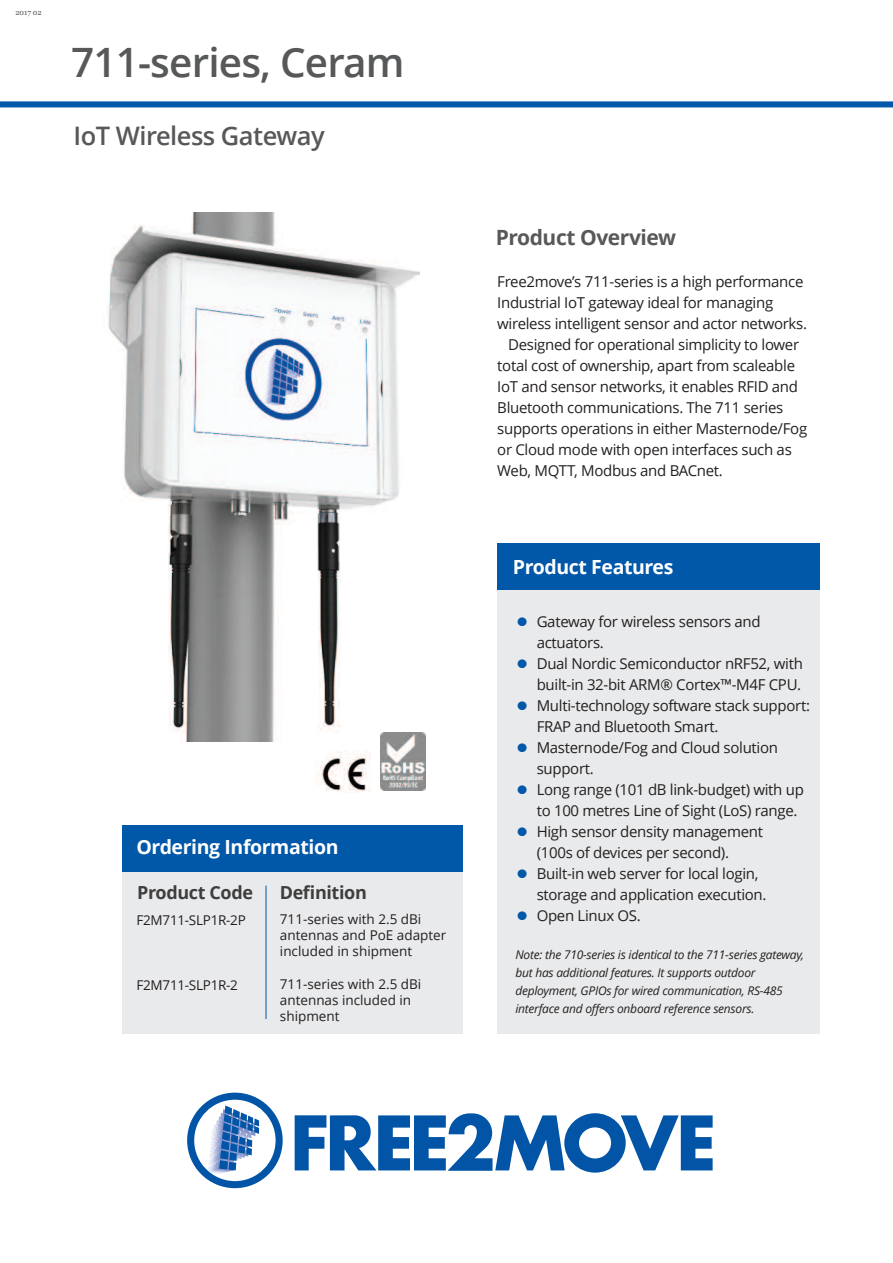
<style>
.page{position:relative;width:893px;height:1263px;background:#fff}
.page>*{position:absolute;margin:0;border:0;box-sizing:border-box;transform-origin:0 0}
.t1{font:600 40.5px "Open Sans";letter-spacing:-.02em;color:#57585a}
.t2{font:600 25.5px "Open Sans";letter-spacing:-.02em;color:#57585a}
.t3{font:700 21px "Open Sans";letter-spacing:-.02em;color:#57585a}
.t4{font:700 19.5px "Open Sans";letter-spacing:-.02em;color:#fff}
.t5{font:700 18px "Open Sans";letter-spacing:-.02em;color:#3e3e3f}
.t6{font:15px/21px "Open Sans";letter-spacing:-.02em;color:#231f20}
.t7{font:13.5px/16.4px "Open Sans";color:#231f20}
.t8{font:13.5px "Open Sans";letter-spacing:-.02em;color:#231f20}
.t9{font:italic 12px/18px "Open Sans";letter-spacing:-.02em;color:#231f20}
.t10{font:7.5px "Georgia";color:#57585a}
.s1{font-family:"Georgia";font-size:34.5px;color:#0157a8}
</style>
<div class="page">
<div style="left:497px;top:586px;width:323px;height:448px;background:#e9eaeb"></div>
<div style="left:0;top:101px;width:893px;height:6px;background:#0157a8"></div>
<div style="left:497px;top:543px;width:323px;height:47px;background:#0157a8"></div>
<img style="left:108px;top:212px;width:311px;height:530px">
<svg style="left:295px;top:1113px;width:418px;height:59px"></svg>
<svg style="left:187px;top:1093px;width:96px;height:95px"></svg>
<img style="left:380px;top:732px;width:45px;height:58px">
<img style="left:316px;top:750px;width:55px;height:42px">
<div style="left:122px;top:867px;width:341px;height:167px;background:#e9eaeb"></div>
<div style="left:122px;top:825px;width:341px;height:47px;background:#0157a8"></div>
<hr style="left:266px;top:886px;width:1px;height:133px;background:#0157a8">
<p class="t10" style="left:15px;top:8px;width:28px">2017 02</p>
<h1 class="t1" style="left:71px;top:34px;width:335px">711-series, Ceram</h1>
<h2 class="t2" style="left:73px;top:118px;width:253px">IoT Wireless Gateway</h2>
<h3 class="t4" style="left:136px;top:833px;width:204px">Ordering Information</h3>
<p class="t5" style="left:137px;top:880px;width:117px">Product Code</p>
<p class="t5" style="left:280px;top:880px;width:89px">Definition</p>
<p class="t7" style="left:280px;top:910px;width:168px">711-series with 2.5 dBi antennas and PoE adapter included in shipment</p>
<p class="t7" style="left:280px;top:975px;width:143px">711-series with 2.5 dBi antennas included in shipment</p>
<p class="t8" style="left:136px;top:910px;width:111px">F2M711-SLP1R-2P</p>
<p class="t8" style="left:136px;top:975px;width:103px">F2M711-SLP1R-2</p>
<h3 class="t3" style="left:496px;top:223px;width:182px">Product Overview</h3>
<p class="t6" style="left:497px;top:270px;width:308px">Free2move’s 711-series is a high performance</p>
<p class="t6" style="left:497px;top:291px;width:277px">Industrial IoT gateway ideal for managing</p>
<p class="t6" style="left:497px;top:312px;width:311px">wireless intelligent sensor and actor networks.</p>
<p class="t6" style="left:508px;top:333px;width:293px">Designed for operational simplicity to lower</p>
<p class="t6" style="left:497px;top:354px;width:299px">total cost of ownership, apart from scaleable</p>
<p class="t6" style="left:497px;top:375px;width:302px">IoT and sensor networks, it enables RFID and</p>
<p class="t6" style="left:497px;top:396px;width:287px">Bluetooth communications. The 711 series</p>
<p class="t6" style="left:497px;top:417px;width:311px">supports operations in either Masternode/Fog</p>
<p class="t6" style="left:497px;top:438px;width:296px">or Cloud mode with open interfaces such as</p>
<p class="t6" style="left:497px;top:459px;width:227px">Web, MQTT, Modbus and BACnet.</p>
<h3 class="t4" style="left:513px;top:553px;width:162px">Product Features</h3>
<p class="t6" style="left:537px;top:611px;width:226px;text-indent:-21px"><span class="s1">•</span> Gateway for wireless sensors and actuators.</p>
<p class="t6" style="left:515px;top:653px;width:289px;text-align:right"><span class="s1">•</span> Dual Nordic Semiconductor nRF52, with built-in 32-bit ARM® Cortex™-M4F CPU.</p>
<p class="t6" style="left:537px;top:695px;width:275px;text-indent:-21px"><span class="s1">•</span> Multi-technology software stack support:<br>FRAP and Bluetooth Smart.</p>
<p class="t6" style="left:537px;top:737px;width:243px;text-indent:-21px"><span class="s1">•</span> Masternode/Fog and Cloud solution support.</p>
<p class="t6" style="left:537px;top:779px;width:269px;text-indent:-21px"><span class="s1">•</span> Long range (101 dB link-budget) with up to 100 metres Line of Sight (LoS) range.</p>
<p class="t6" style="left:537px;top:821px;width:228px;text-indent:-21px"><span class="s1">•</span> High sensor density management (100s of devices per second).</p>
<p class="t6" style="left:537px;top:863px;width:231px;text-indent:-21px"><span class="s1">•</span> Built-in web server for local login, storage and application execution.</p>
<p class="t6" style="left:515px;top:905px;width:127px"><span class="s1">•</span> Open Linux OS.</p>
<p class="t9" style="left:515px;top:946px;width:290px">Note: the 710-series is identical to the 711-series gateway, but has additional features. It supports outdoor deployment, GPIOs for wired communication, RS-485 interface and offers onboard reference sensors.</p>
</div>
